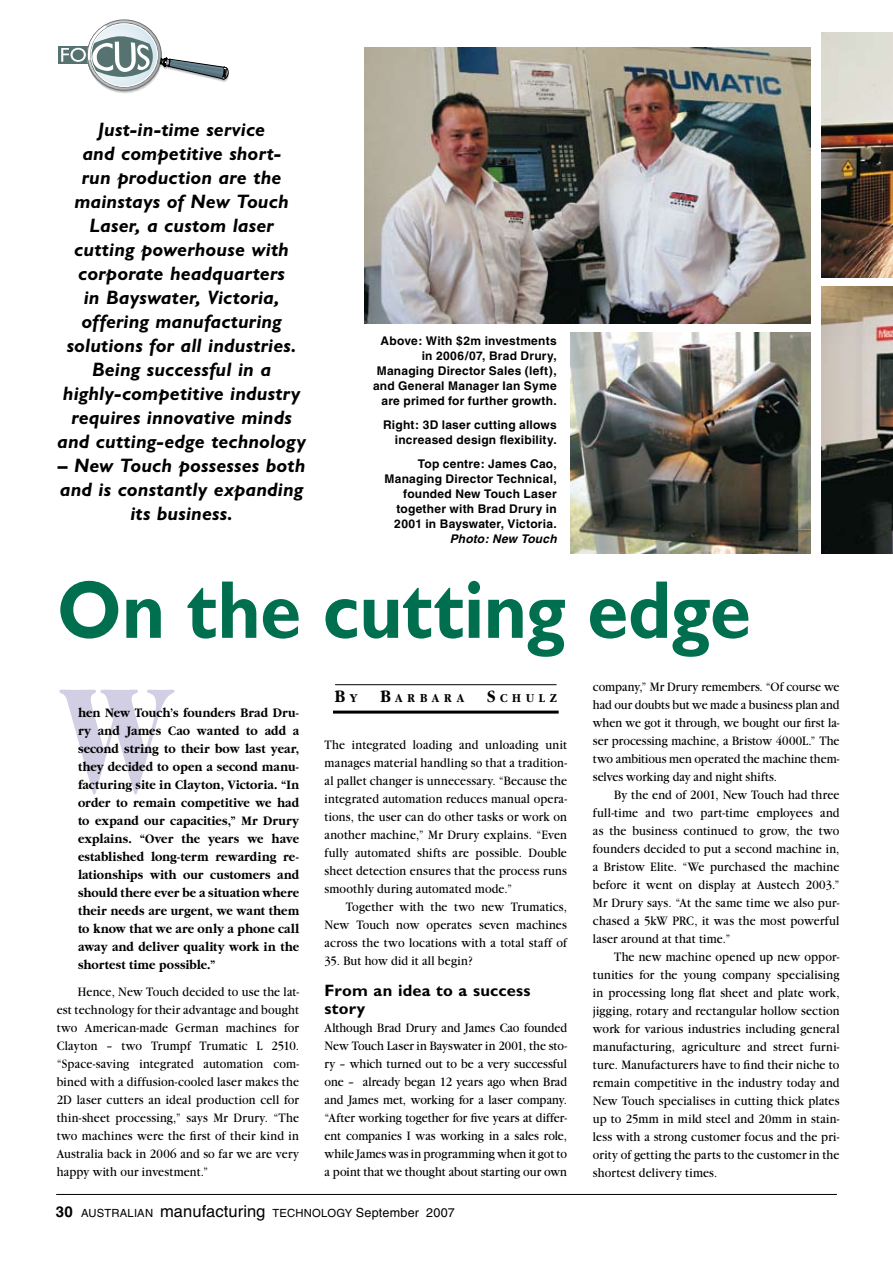
<style>
.page{position:relative;width:893px;height:1263px;background:#fff}
.page>*{position:absolute;margin:0;border:0;box-sizing:border-box;transform-origin:0 0}
.t1{font:700 82.5px "Gill Sans";letter-spacing:-.005em;color:#006f4f;scale:.9 1}
.t2{font:italic 700 19.5px/24px "Gill Sans";letter-spacing:.005em;color:#000;text-align:center}
.t3{font:700 18px "Garamond";color:#000;scale:.9 1}
.t4{font:700 16.5px/18px "Gill Sans";letter-spacing:.01em;color:#000}
.t5{font:13.5px/18px "Garamond";letter-spacing:.015em;color:#000;text-align:justify;scale:.9 1}
.t6{font:700 13.5px/18px "Garamond";letter-spacing:.01em;color:#000;text-align:justify;scale:.9 1}
.t7{font:700 12.6px "Garamond";letter-spacing:.43em;color:#000;scale:.9 1}
.t8{font:700 12px/15px "Helvetica";letter-spacing:.02em;color:#000;text-align:right}
.t9{font:italic 700 12px "Helvetica";letter-spacing:.015em;color:#000}
.t10{font:11.25px "Helvetica";letter-spacing:.015em;color:#000}
.s1{font-size:12.6px}
.s2{font-size:18px}
.s3{font-weight:700;font-size:15px}
.s4{font-size:16.5px}
</style>
<div class="page">
<hr style="left:56px;top:1194px;width:781px;height:1px;background:#000">
<svg style="left:59px;top:690px;width:116px;height:104px"></svg>
<div style="left:58px;top:47px;width:30px;height:17px;background:#567371"></div>
<svg style="left:61px;top:19px;width:168px;height:74px"></svg>
<div style="left:91px;top:23px;width:67px;height:64px;border:1px solid #fff;border-radius:50%"></div>
<img style="left:364px;top:48px;width:446px;height:276px">
<img style="left:821px;top:32px;width:72px;height:245px">
<img style="left:821px;top:287px;width:72px;height:267px">
<img style="left:570px;top:332px;width:240px;height:222px">
<hr style="left:335px;top:684px;width:222px;height:1px;background:#000">
<hr style="left:333px;top:711px;width:226px;height:3px;background:#000">
<p class="t2" style="left:57px;top:118px;width:250px">Just-in-time service<br>and competitive short-<br>run production are the mainstays of New Touch<br>Laser, a custom laser cutting powerhouse with corporate headquarters<br>in Bayswater, Victoria, offering manufacturing solutions for all industries.<br>Being successful in a highly-competitive industry requires innovative minds and cutting-edge technology</p>
<h2 class="t2" style="left:58px;top:454px;width:249px">– New Touch possesses both and is constantly expanding its business.</h2>
<p class="t8" style="left:373px;top:333px;width:185px">Above: With $2m investments in 2006/07, Brad Drury,<br>Managing Director Sales (left), and General Manager Ian Syme are primed for further growth.</p>
<p class="t8" style="left:383px;top:417px;width:175px">Right: 3D laser cutting allows increased design flexibility.</p>
<p class="t8" style="left:384px;top:456px;width:174px">Top centre: James Cao,<br>Managing Director Technical, founded New Touch Laser together with Brad Drury in<br>2001 in Bayswater, Victoria.</p>
<p class="t9" style="left:450px;top:531px;width:108px">Photo: New Touch</p>
<h1 class="t1" style="left:57px;top:561px;width:773px">On the cutting edge</h1>
<p class="t6" style="left:78px;top:704px;width:247px">hen New Touch’s founders Brad Dru&shy;ry and James Cao wanted to add a second string to their bow last year, they decided to open a second manu&shy;facturing site in Clayton, Victoria. “In order to remain competitive we had to expand our capacities,” Mr Drury explains. “Over the years we have established long-term rewarding re&shy;lationships with our customers and should there ever be a situation where their needs are urgent, we want them to know that we are only a phone call away and deliver quality work in the shortest time possible.”</p>
<p class="t5" style="left:57px;top:983px;width:271px;text-indent:21px">Hence, New Touch decided to use the lat&shy;est technology for their advantage and bought two American-made German machines for Clayton – two Trumpf Trumatic L 2510. “Space-saving integrated automation com&shy;bined with a diffusion-cooled laser makes the 2D laser cutters an ideal production cell for thin-sheet processing,” says Mr Drury. “The two machines were the first of their kind in Australia back in 2006 and so far we are very happy with our investment.”</p>
<h3 class="t3" style="left:335px;top:687px;width:27px">B <span class="s1">y</span></h3>
<p class="t7" style="left:380px;top:691px;width:95px"><span class="s2">B</span>arbara</p>
<p class="t7" style="left:487px;top:691px;width:79px"><span class="s2">S</span>chulz</p>
<p class="t5" style="left:325px;top:736px;width:271px">The integrated loading and unloading unit manages material handling so that a tradition&shy;al pallet changer is unnecessary. “Because the integrated automation reduces manual opera&shy;tions, the user can do other tasks or work on another machine,” Mr Drury explains. “Even fully automated shifts are possible. Double sheet detection ensures that the process runs smoothly during automated mode.”</p>
<p class="t5" style="left:325px;top:898px;width:271px;text-indent:21px">Together with the two new Trumatics, New Touch now operates seven machines across the two locations with a total staff of</p>
<p class="t5" style="left:325px;top:952px;width:166px">35. But how did it all begin?</p>
<p class="t4" style="left:325px;top:981px;width:207px">From an idea to a success story</p>
<p class="t5" style="left:325px;top:1019px;width:271px">Although Brad Drury and James Cao founded New Touch Laser in Bayswater in 2001, the sto&shy;ry – which turned out to be a very successful one – already began 12 years ago when Brad and James met, working for a laser company. “After working together for five years at differ&shy;ent companies I was working in a sales role, while James was in programming when it got to a point that we thought about starting our own</p>
<p class="t10" style="left:56px;top:1206px;width:400px"><span class="s3">30</span> Australian <span class="s4">manufacturing</span> Technology <span class="s1">September 2007</span></p>
<p class="t5" style="left:593px;top:678px;width:276px">company,” Mr Drury remembers. “Of course we had our doubts but we made a business plan and when we got it through, we bought our first la&shy;ser processing machine, a Bristow 4000L.” The two ambitious men operated the machine them&shy;selves working day and night shifts.</p>
<p class="t5" style="left:593px;top:786px;width:276px;text-indent:21px">By the end of 2001, New Touch had three full-time and two part-time employees and as the business continued to grow, the two founders decided to put a second machine in, a Bristow Elite. “We purchased the machine before it went on display at Austech 2003.” Mr Drury says. “At the same time we also pur&shy;chased a 5kW PRC, it was the most powerful laser around at that time.”</p>
<p class="t5" style="left:593px;top:948px;width:276px;text-indent:21px">The new machine opened up new oppor&shy;tunities for the young company specialising in processing long flat sheet and plate work, jigging, rotary and rectangular hollow section work for various industries including general manufacturing, agriculture and street furni&shy;ture. Manufacturers have to find their niche to remain competitive in the industry today and New Touch specialises in cutting thick plates up to 25mm in mild steel and 20mm in stain&shy;less with a strong customer focus and the pri&shy;ority of getting the parts to the customer in the shortest delivery times.</p>
</div>
